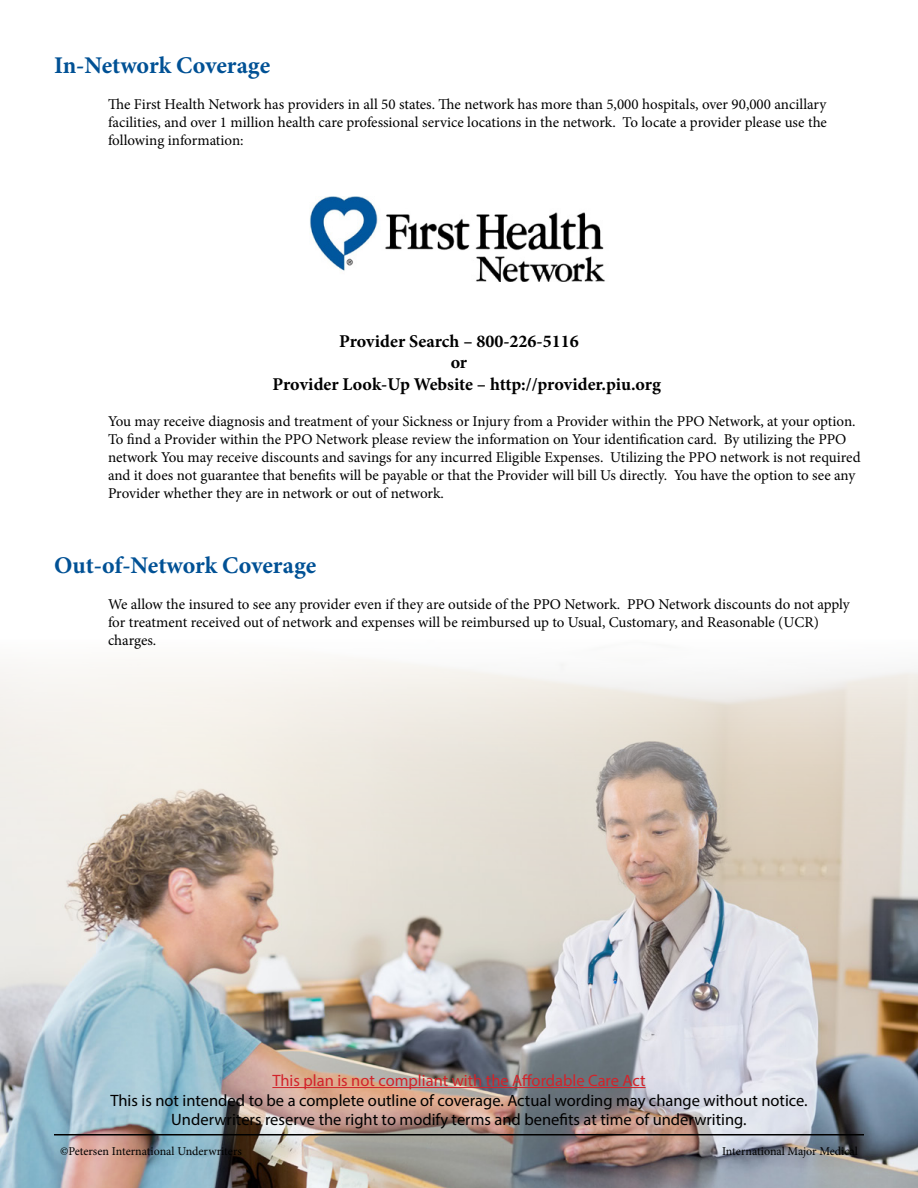
<style>
.page{position:relative;width:918px;height:1188px;background:#fff}
.page>*{position:absolute;margin:0;border:0;box-sizing:border-box;transform-origin:0 0}
.t1{font:700 24px "Minion Pro";letter-spacing:-.005em;color:#005195}
.t2{font:700 18px "Minion Pro";letter-spacing:-.005em;color:#000}
.t3{font:16.5px/19.8px "Myriad Pro";color:#000;text-align:center}
.t4{font:16.5px "Myriad Pro";color:#d2232a}
.t5{font:15px/18px "Minion Pro";letter-spacing:-.005em;color:#000}
.t6{font:12px "Minion Pro";color:#000}
</style>
<div class="page">
<img style="left:0;top:659px;width:918px;height:529px">
<img style="left:310px;top:197px;width:295px;height:85px">
<hr style="left:272px;top:1087px;width:374px;height:1px;background:#d2232a">
<hr style="left:54px;top:1134px;width:810px;height:2px;background:#000">
<h1 class="t1" style="left:54px;top:48px;width:218px">In-Network Coverage</h1>
<p class="t5" style="left:108px;top:95px;width:721px;text-align:justify">The First Health Network has providers in all 50 states. The network has more than 5,000 hospitals, over 90,000 ancillary facilities, and over 1 million health care professional service locations in the network. To locate a provider please use the following information:</p>
<p class="t2" style="left:339px;top:328px;width:241px">Provider Search – 800-226-5116</p>
<p class="t2" style="left:451px;top:350px;width:18px">or</p>
<p class="t2" style="left:273px;top:371px;width:390px">Provider Look-Up Website – http://provider.piu.org</p>
<p class="t5" style="left:108px;top:412px;width:754px">You may receive diagnosis and treatment of your Sickness or Injury from a Provider within the PPO Network, at your option.<br>To find a Provider within the PPO Network please review the information on Your identification card. By utilizing the PPO network You may receive discounts and savings for any incurred Eligible Expenses. Utilizing the PPO network is not required and it does not guarantee that benefits will be payable or that the Provider will bill Us directly. You have the option to see any Provider whether they are in network or out of network.</p>
<h1 class="t1" style="left:54px;top:549px;width:264px">Out-of-Network Coverage</h1>
<p class="t5" style="left:108px;top:596px;width:743px">We allow the insured to see any provider even if they are outside of the PPO Network. PPO Network discounts do not apply for treatment received out of network and expenses will be reimbursed up to Usual, Customary, and Reasonable (UCR) charges.</p>
<p class="t4" style="left:272px;top:1070px;width:375px">This plan is not compliant with the Affordable Care Act</p>
<p class="t3" style="left:110px;top:1090px;width:699px">This is not intended to be a complete outline of coverage. Actual wording may change without notice.<br>Underwriters reserve the right to modify terms and benefits at time of underwriting.</p>
<p class="t6" style="left:60px;top:1143px;width:183px">©Petersen International Underwriters</p>
<p class="t6" style="left:722px;top:1143px;width:137px">International Major Medical</p>
</div>
